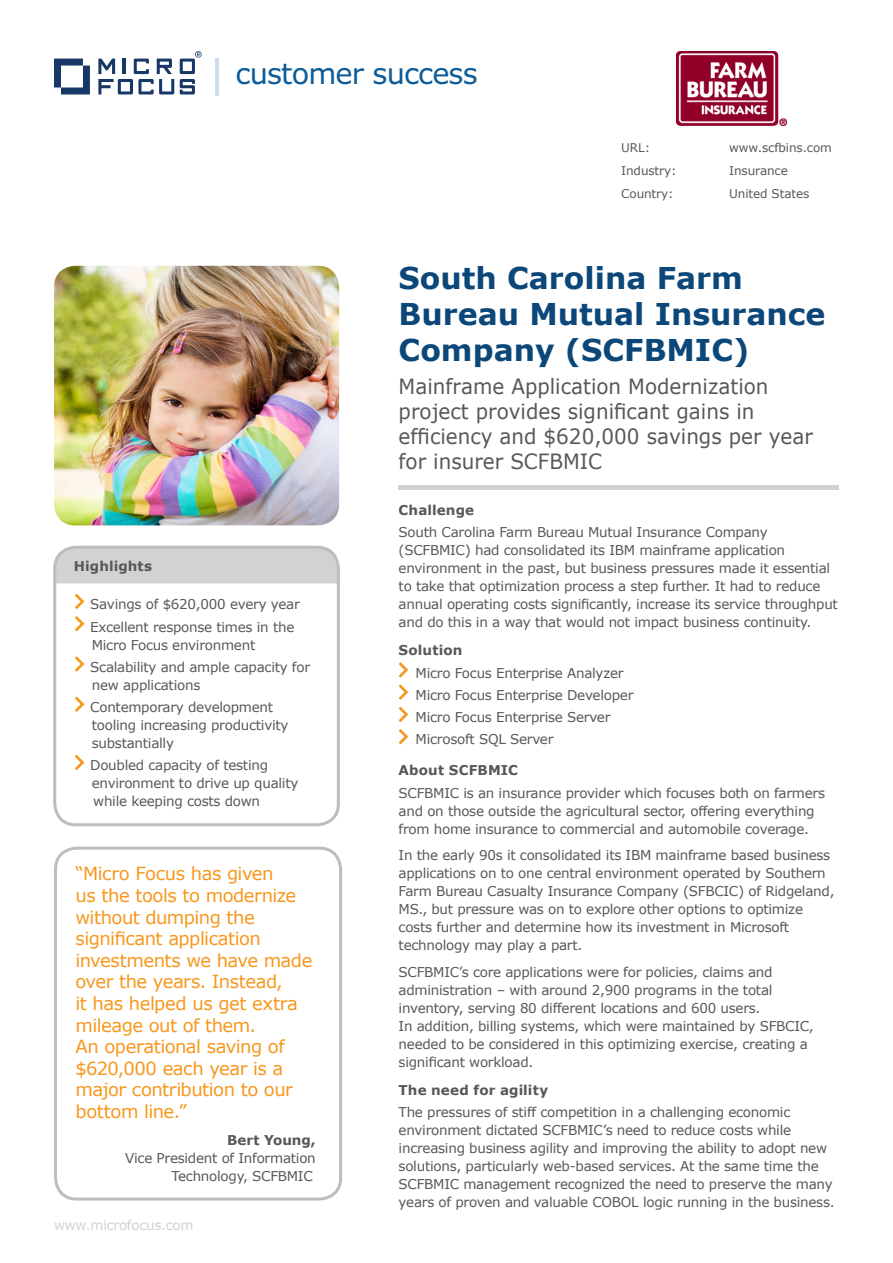
<style>
.page{position:relative;width:893px;height:1263px;background:#fff}
.page>*{position:absolute;margin:0;border:0;box-sizing:border-box;transform-origin:0 0}
.t1{font:700 30px/36px "Verdana";color:#0c477a}
.t2{font:28.8px "Verdana";letter-spacing:-.03em;color:#0d5c98}
.Subtitle{font:21px/25.2px "Verdana";color:#57585a;scale:.95 1}
.quots{font:18px/21.6px "Verdana";letter-spacing:-.03em;color:#f7971d}
.normal_text{font:13.5px/18px "Verdana";letter-spacing:-.02em;color:#57585a}
.bullets{font:13.5px/18px "Verdana";letter-spacing:-.02em;color:#57585a}
.headings{font:700 13.5px "Verdana";letter-spacing:.01em;color:#57585a}
.normal_text-2{font:13.5px "Verdana";letter-spacing:-.02em;color:#d1d2d4}
.normal_text-3{font:700 13.5px "Verdana";color:#57585a}
.normal_text-4{font:12px "Verdana";letter-spacing:-.01em;color:#57585a}
</style>
<div class="page">
<div style="left:54px;top:847px;width:288px;height:353px;border:3px solid #bcbdc0;border-radius:21px"></div>
<div style="left:56px;top:547px;width:280px;height:36px;background:#d1d2d4"></div>
<img style="left:54px;top:266px;width:285px;height:259px">
<svg style="left:399px;top:662px;width:9px;height:16px"></svg>
<svg style="left:399px;top:684px;width:9px;height:16px"></svg>
<svg style="left:399px;top:707px;width:9px;height:15px"></svg>
<svg style="left:399px;top:729px;width:9px;height:15px"></svg>
<svg style="left:75px;top:594px;width:9px;height:15px"></svg>
<svg style="left:75px;top:616px;width:9px;height:15px"></svg>
<svg style="left:75px;top:656px;width:9px;height:16px"></svg>
<svg style="left:75px;top:696px;width:9px;height:16px"></svg>
<svg style="left:75px;top:755px;width:9px;height:15px"></svg>
<div style="left:53px;top:546px;width:287px;height:280px;border:3px solid #bcbdc0;border-radius:21px"></div>
<hr style="left:399px;top:485px;width:440px;height:4px;background:#d1d2d4">
<svg style="left:54px;top:59px;width:36px;height:35px"></svg>
<svg style="left:98px;top:59px;width:76px;height:35px"></svg>
<svg style="left:180px;top:51px;width:22px;height:43px"></svg>
<hr style="left:215px;top:58px;width:4px;height:37px;background:#cedbeb">
<img style="left:676px;top:51px;width:110px;height:74px">
<p class="t2" style="left:236px;top:55px;width:244px">customer success</p>
<p class="normal_text-4" style="left:621px;top:139px;width:30px">URL:</p>
<p class="normal_text-4" style="left:729px;top:139px;width:104px">www.scfbins.com</p>
<p class="normal_text-4" style="left:621px;top:162px;width:57px">Industry:</p>
<p class="normal_text-4" style="left:729px;top:162px;width:60px">Insurance</p>
<p class="normal_text-4" style="left:621px;top:185px;width:54px">Country:</p>
<p class="normal_text-4" style="left:729px;top:185px;width:82px">United States</p>
<p class="headings" style="left:74px;top:556px;width:80px">Highlights</p>
<p class="bullets" style="left:90px;top:595px;width:211px">Savings of $620,000 every year</p>
<p class="bullets" style="left:90px;top:617px;width:206px">Excellent response times in the<br>Micro Focus environment</p>
<p class="bullets" style="left:90px;top:658px;width:221px">Scalability and ample capacity for new applications</p>
<p class="bullets" style="left:90px;top:698px;width:200px">Contemporary development tooling increasing productivity substantially</p>
<p class="bullets" style="left:90px;top:756px;width:210px">Doubled capacity of testing environment to drive up quality while keeping costs down</p>
<p class="quots" style="left:76px;top:863px;width:238px">“Micro Focus has given<br>us the tools to modernize without dumping the significant application investments we have made over the years. Instead,<br>it has helped us get extra mileage out of them.<br>An operational saving of $620,000 each year is a major contribution to our bottom line.”</p>
<p class="normal_text-3" style="left:227px;top:1130px;width:90px">Bert Young,</p>
<p class="normal_text" style="left:125px;top:1148px;width:192px;text-align:right">Vice President of Information<br>Technology, SCFBMIC</p>
<p class="normal_text-2" style="left:54px;top:1215px;width:141px">www.microfocus.com</p>
<p class="t1" style="left:399px;top:259px;width:428px">South Carolina Farm<br>Bureau Mutual Insurance<br>Company (SCFBMIC)</p>
<p class="Subtitle" style="left:399px;top:373px;width:438px">Mainframe Application Modernization project provides significant gains in efficiency and $620,000 savings per year for insurer SCFBMIC</p>
<p class="headings" style="left:399px;top:501px;width:77px">Challenge</p>
<p class="normal_text" style="left:399px;top:523px;width:441px">South Carolina Farm Bureau Mutual Insurance Company (SCFBMIC) had consolidated its IBM mainframe application environment in the past, but business pressures made it essential to take that optimization process a step further. It had to reduce annual operating costs significantly, increase its service throughput and do this in a way that would not impact business continuity.</p>
<p class="headings" style="left:399px;top:641px;width:65px">Solution</p>
<p class="bullets" style="left:416px;top:664px;width:209px">Micro Focus Enterprise Analyzer</p>
<p class="bullets" style="left:416px;top:686px;width:219px">Micro Focus Enterprise Developer</p>
<p class="bullets" style="left:416px;top:708px;width:196px">Micro Focus Enterprise Server</p>
<p class="bullets" style="left:416px;top:730px;width:139px">Microsoft SQL Server</p>
<p class="headings" style="left:399px;top:761px;width:121px">About SCFBMIC</p>
<p class="normal_text" style="left:399px;top:783px;width:428px">SCFBMIC is an insurance provider which focuses both on farmers and on those outside the agricultural sector, offering everything from home insurance to commercial and automobile coverage.</p>
<p class="normal_text" style="left:399px;top:846px;width:437px">In the early 90s it consolidated its IBM mainframe based business applications on to one central environment operated by Southern Farm Bureau Casualty Insurance Company (SFBCIC) of Ridgeland, MS., but pressure was on to explore other options to optimize costs further and determine how its investment in Microsoft technology may play a part.</p>
<p class="normal_text" style="left:399px;top:962px;width:417px">SCFBMIC’s core applications were for policies, claims and administration – with around 2,900 programs in the total inventory, serving 80 different locations and 600 users.<br>In addition, billing systems, which were maintained by SFBCIC, needed to be considered in this optimizing exercise, creating a significant workload.</p>
<p class="headings" style="left:399px;top:1080px;width:151px">The need for agility</p>
<p class="normal_text" style="left:399px;top:1103px;width:438px">The pressures of stiff competition in a challenging economic environment dictated SCFBMIC’s need to reduce costs while increasing business agility and improving the ability to adopt new solutions, particularly web-based services. At the same time the SCFBMIC management recognized the need to preserve the many years of proven and valuable COBOL logic running in the business.</p>
</div>
